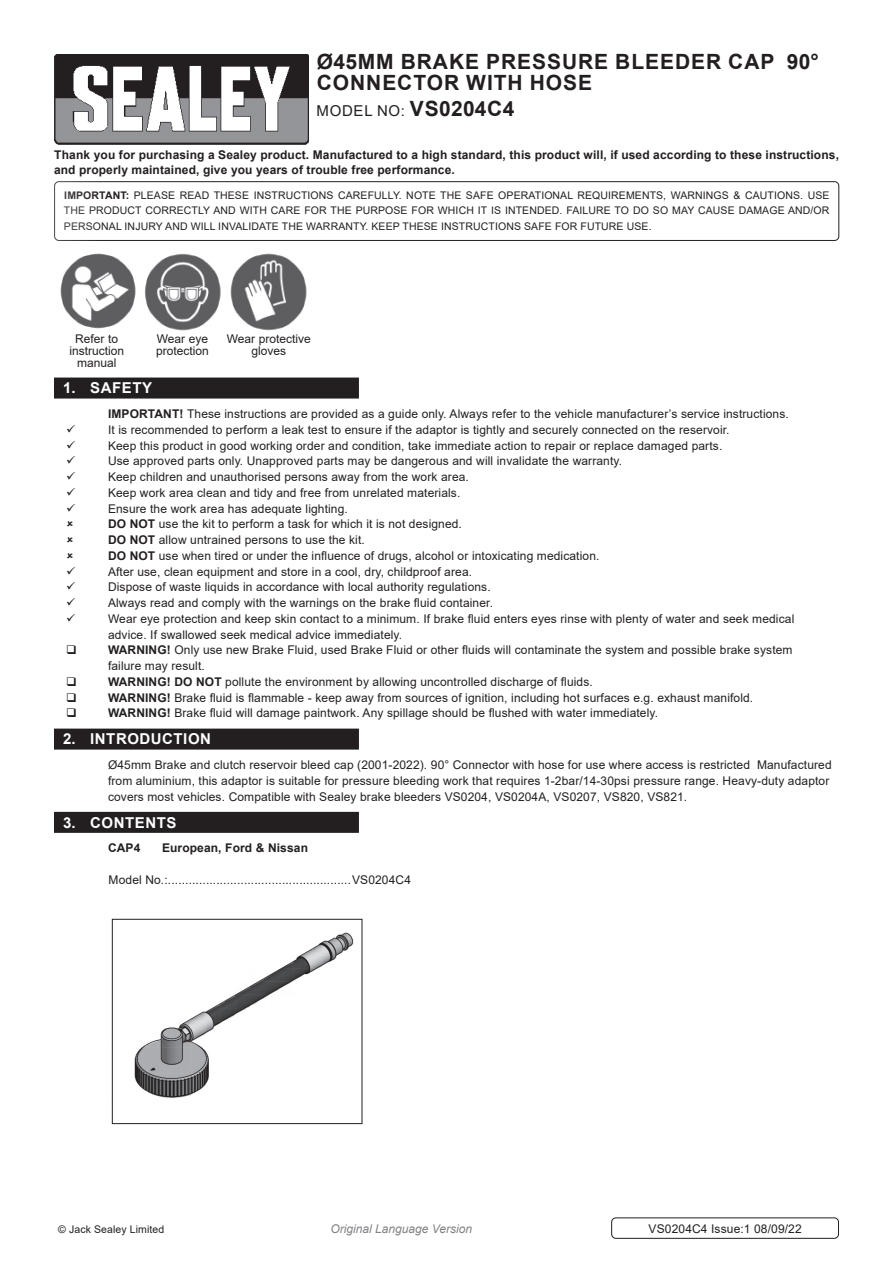
<style>
.page{position:relative;width:893px;height:1263px;background:#fff}
.page>*{position:absolute;margin:0;border:0;box-sizing:border-box;transform-origin:0 0}
.Product_Description{font:700 21px/21px "Arial";letter-spacing:.045em;color:#231f20}
.t1{font:700 15px "Arial";letter-spacing:.035em;color:#fff}
.Instructions_Model_N{font:15px "Arial";letter-spacing:.045em;color:#231f20}
.Body{font:12px/12px "Arial";letter-spacing:.01em;color:#231f20}
.Body-2{font:700 12px/15.8px "Arial";letter-spacing:.01em;color:#231f20}
.Specifications__Tabb{font:12px "Arial";letter-spacing:.01em;color:#231f20}
.t2{font:italic 12px "Arial";color:#808285}
.Body__Footer{font:12px "Arial";letter-spacing:.01em;color:#231f20}
.Body__Justified__7pt{font:10.5px/15.8px "Arial";letter-spacing:.01em;color:#231f20;text-align:justify}
.s1{font-weight:700;font-size:21px}
.s2{font-weight:700}
</style>
<div class="page">
<img style="left:54px;top:54px;width:255px;height:90px">
<div style="left:54px;top:181px;width:785px;height:60px;border:1px solid #231f20;border-radius:4px"></div>
<img style="left:60px;top:253px;width:76px;height:76px">
<div style="left:611px;top:1217px;width:228px;height:22px;border:1px solid #231f20;border-radius:4px"></div>
<img style="left:145px;top:253px;width:162px;height:78px">
<div style="left:54px;top:378px;width:305px;height:21px;background:#231f20"></div>
<div style="left:54px;top:729px;width:305px;height:21px;background:#231f20"></div>
<div style="left:54px;top:812px;width:305px;height:21px;background:#231f20"></div>
<img style="left:112px;top:918px;width:251px;height:206px">
<div style="left:112px;top:919px;width:250px;height:205px;border:1px solid #231f20"></div>
<p class="Product_Description" style="left:317px;top:52px;width:504px">Ø45MM BRAKE PRESSURE BLEEDER CAP 90°<br>CONNECTOR WITH HOSE</p>
<p class="Instructions_Model_N" style="left:317px;top:100px;width:199px">MODEL NO: <span class="s1">VS0204C4</span></p>
<p class="Body-2" style="left:54px;top:147px;width:786px">Thank you for purchasing a Sealey product. Manufactured to a high standard, this product will, if used according to these instructions, and properly maintained, give you years of trouble free performance.</p>
<p class="Body__Justified__7pt" style="left:64px;top:187px;width:767px"><span class="s2">IMPORTANT:</span> PLEASE READ THESE INSTRUCTIONS CAREFULLY. NOTE THE SAFE OPERATIONAL REQUIREMENTS, WARNINGS &amp; CAUTIONS. USE THE PRODUCT CORRECTLY AND WITH CARE FOR THE PURPOSE FOR WHICH IT IS INTENDED. FAILURE TO DO SO MAY CAUSE DAMAGE AND/OR PERSONAL INJURY AND WILL INVALIDATE THE WARRANTY. KEEP THESE INSTRUCTIONS SAFE FOR FUTURE USE.</p>
<p class="Body" style="left:69px;top:332px;width:56px;text-align:center">Refer to instruction</p>
<p class="Body" style="left:77px;top:356px;width:41px">manual</p>
<p class="Body" style="left:156px;top:332px;width:54px">Wear eye protection</p>
<p class="Body" style="left:227px;top:332px;width:86px;text-align:center">Wear protective gloves</p>
<p class="t1" style="left:63px;top:377px;width:90px">1. SAFETY</p>
<p class="Body" style="left:108px;top:408px;width:682px"><span class="s2">IMPORTANT!</span> These instructions are provided as a guide only. Always refer to the vehicle manufacturer’s service instructions.</p>
<p class="Body" style="left:108px;top:423px;width:623px">It is recommended to perform a leak test to ensure if the adaptor is tightly and securely connected on the reservoir.</p>
<p class="Body" style="left:108px;top:439px;width:616px">Keep this product in good working order and condition, take immediate action to repair or replace damaged parts.</p>
<p class="Body" style="left:108px;top:455px;width:516px">Use approved parts only. Unapproved parts may be dangerous and will invalidate the warranty.</p>
<p class="Body" style="left:108px;top:471px;width:362px">Keep children and unauthorised persons away from the work area.</p>
<p class="Body" style="left:108px;top:486px;width:354px">Keep work area clean and tidy and free from unrelated materials.</p>
<p class="Body" style="left:108px;top:502px;width:241px">Ensure the work area has adequate lighting.</p>
<p class="Body" style="left:108px;top:518px;width:355px"><span class="s2">DO NOT</span> use the kit to perform a task for which it is not designed.</p>
<p class="Body" style="left:108px;top:534px;width:258px"><span class="s2">DO NOT</span> allow untrained persons to use the kit.</p>
<p class="Body" style="left:108px;top:549px;width:493px"><span class="s2">DO NOT</span> use when tired or under the influence of drugs, alcohol or intoxicating medication.</p>
<p class="Body" style="left:108px;top:565px;width:366px">After use, clean equipment and store in a cool, dry, childproof area.</p>
<p class="Body" style="left:108px;top:581px;width:384px">Dispose of waste liquids in accordance with local authority regulations.</p>
<p class="Body" style="left:108px;top:597px;width:386px">Always read and comply with the warnings on the brake fluid container.</p>
<p class="Body" style="left:108px;top:611px;width:688px;line-height:15.8px">Wear eye protection and keep skin contact to a minimum. If brake fluid enters eyes rinse with plenty of water and seek medical advice. If swallowed seek medical advice immediately.</p>
<p class="Body" style="left:108px;top:644px;width:686px"><span class="s2">WARNING!</span> Only use new Brake Fluid, used Brake Fluid or other fluids will contaminate the system and possible brake system</p>
<p class="Body" style="left:108px;top:660px;width:98px">failure may result.</p>
<p class="Body" style="left:108px;top:675px;width:486px"><span class="s2">WARNING! DO NOT</span> pollute the environment by allowing uncontrolled discharge of fluids.</p>
<p class="Body" style="left:108px;top:691px;width:647px"><span class="s2">WARNING!</span> Brake fluid is flammable - keep away from sources of ignition, including hot surfaces e.g. exhaust manifold.</p>
<p class="Body" style="left:108px;top:707px;width:552px"><span class="s2">WARNING!</span> Brake fluid will damage paintwork. Any spillage should be flushed with water immediately.</p>
<p class="t1" style="left:63px;top:728px;width:149px">2. INTRODUCTION</p>
<p class="Body" style="left:108px;top:757px;width:725px;line-height:15.8px">Ø45mm Brake and clutch reservoir bleed cap (2001-2022). 90° Connector with hose for use where access is restricted Manufactured from aluminium, this adaptor is suitable for pressure bleeding work that requires 1-2bar/14-30psi pressure range. Heavy-duty adaptor covers most vehicles. Compatible with Sealey brake bleeders VS0204, VS0204A, VS0207, VS820, VS821.</p>
<p class="t1" style="left:63px;top:812px;width:115px">3. CONTENTS</p>
<p class="Body-2" style="left:108px;top:840px;width:34px">CAP4</p>
<p class="Body-2" style="left:162px;top:840px;width:148px">European, Ford &amp; Nissan</p>
<p class="Specifications__Tabb" style="left:109px;top:871px;width:304px">Model No.:.....................................................VS0204C4</p>
<p class="Body__Justified__7pt" style="left:58px;top:1221px;width:108px">© Jack Sealey Limited</p>
<p class="t2" style="left:330px;top:1220px;width:143px">Original Language Version</p>
<p class="Body__Footer" style="left:648px;top:1220px;width:155px">VS0204C4 Issue:1 08/09/22</p>
</div>
